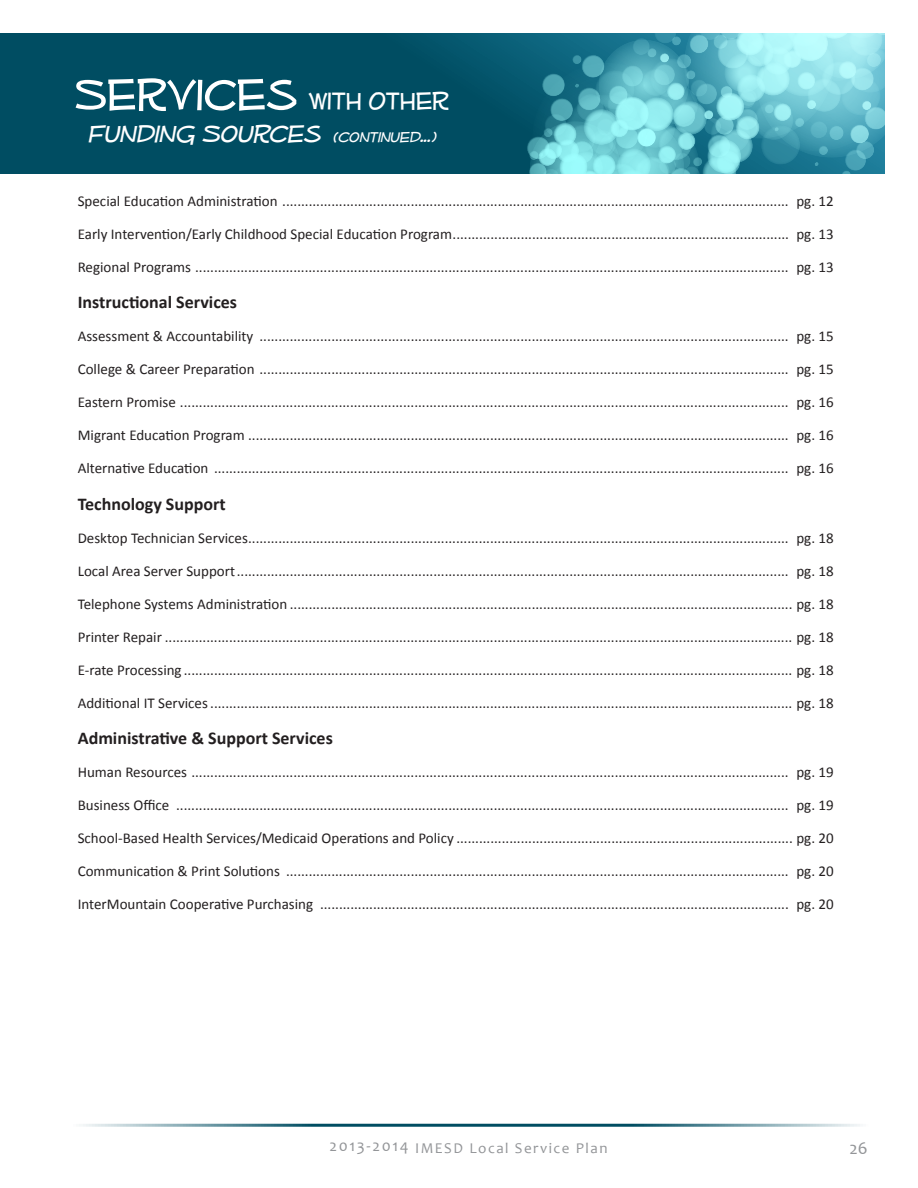
<style>
.page{position:relative;width:918px;height:1188px;background:#fff}
.page>*{position:absolute;margin:0;border:0;box-sizing:border-box;transform-origin:0 0}
.Title_Text{font:italic 30px "Mufferaw Free";color:#fff}
.Title_Text-2{font:30px "Mufferaw Free";color:#fff}
.No_Spacing{font:700 18px "Calibri";color:#231f20}
.Page_Number{font:18px "Candara";color:#939598}
.No_Spacing-2{font:15px "Calibri";color:#231f20}
.t1{font:15px "Candara";letter-spacing:.1em;color:#939598}
.s1{font-size:54px}
.s2{font-size:18px}
.s3{font-size:16.5px}
</style>
<div class="page">
<hr style="left:70px;top:1124px;width:799px;height:3px;background:#004d62">
<svg style="left:0;top:34px;width:884px;height:140px;background:#28788a"></svg>
<p class="Title_Text-2" style="left:74px;top:86px;width:377px"><span class="s1">SERVICES</span> WITH OTHER</p>
<p class="Title_Text" style="left:88px;top:119px;width:353px">Funding Sources <span class="s2">(continued...)</span></p>
<p class="No_Spacing-2" style="left:78px;top:191px;width:757px">Special Education Administration ...................................................................................................................................... pg. 12</p>
<p class="No_Spacing-2" style="left:78px;top:224px;width:757px">Early Intervention/Early Childhood Special Education Program......................................................................................... pg. 13</p>
<p class="No_Spacing-2" style="left:78px;top:257px;width:757px">Regional Programs ............................................................................................................................................................. pg. 13</p>
<p class="No_Spacing" style="left:78px;top:291px;width:161px">Instructional Services</p>
<p class="No_Spacing-2" style="left:78px;top:327px;width:757px">Assessment &amp; Accountability ............................................................................................................................................ pg. 15</p>
<p class="No_Spacing-2" style="left:78px;top:360px;width:757px">College &amp; Career Preparation ............................................................................................................................................ pg. 15</p>
<p class="No_Spacing-2" style="left:78px;top:393px;width:757px">Eastern Promise ................................................................................................................................................................. pg. 16</p>
<p class="No_Spacing-2" style="left:78px;top:426px;width:757px">Migrant Education Program ............................................................................................................................................... pg. 16</p>
<p class="No_Spacing-2" style="left:78px;top:459px;width:757px">Alternative Education ........................................................................................................................................................ pg. 16</p>
<p class="No_Spacing" style="left:78px;top:492px;width:150px">Technology Support</p>
<p class="No_Spacing-2" style="left:78px;top:528px;width:757px">Desktop Technician Services............................................................................................................................................... pg. 18</p>
<p class="No_Spacing-2" style="left:78px;top:561px;width:757px">Local Area Server Support.................................................................................................................................................. pg. 18</p>
<p class="No_Spacing-2" style="left:78px;top:594px;width:757px">Telephone Systems Administration ..................................................................................................................................... pg. 18</p>
<p class="No_Spacing-2" style="left:78px;top:627px;width:757px">Printer Repair ...................................................................................................................................................................... pg. 18</p>
<p class="No_Spacing-2" style="left:78px;top:660px;width:757px">E-rate Processing ................................................................................................................................................................. pg. 18</p>
<p class="No_Spacing-2" style="left:78px;top:693px;width:757px">Additional IT Services .......................................................................................................................................................... pg. 18</p>
<p class="No_Spacing" style="left:78px;top:727px;width:257px">Administrative &amp; Support Services</p>
<p class="No_Spacing-2" style="left:78px;top:763px;width:757px">Human Resources .............................................................................................................................................................. pg. 19</p>
<p class="No_Spacing-2" style="left:78px;top:796px;width:757px">Business Office .................................................................................................................................................................. pg. 19</p>
<p class="No_Spacing-2" style="left:78px;top:829px;width:757px">School-Based Health Services/Medicaid Operations and Policy ......................................................................................... pg. 20</p>
<p class="No_Spacing-2" style="left:78px;top:862px;width:757px">Communication &amp; Print Solutions ..................................................................................................................................... pg. 20</p>
<p class="No_Spacing-2" style="left:78px;top:895px;width:757px">InterMountain Cooperative Purchasing ............................................................................................................................ pg. 20</p>
<p class="t1" style="left:330px;top:1138px;width:279px"><span class="s3">2013-2014</span> IMESD Local Service Plan</p>
<p class="Page_Number" style="left:850px;top:1137px;width:20px">26</p>
</div>
